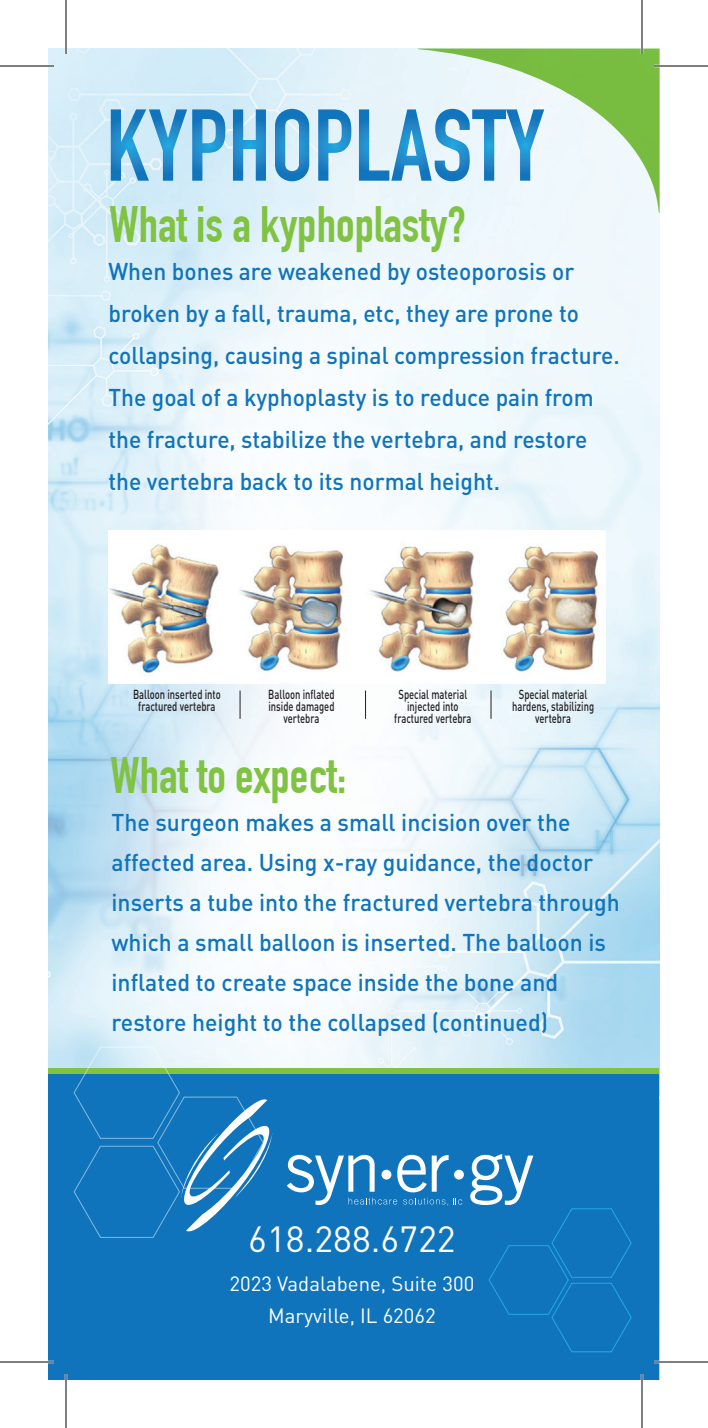
<style>
.page{position:relative;width:708px;height:1428px;background:#fff}
.page>*{position:absolute;margin:0;border:0;box-sizing:border-box;transform-origin:0 0}
.t1{font:700 50px "DIN Condensed";color:#80c241}
.t2{font:36px "DIN Pro";color:#fff}
.t3{font:500 24px/40px "DIN Pro";color:#1074bc;scale:.96 1}
.t4{font:500 24px/42px "DIN Pro";color:#1074bc;scale:.95 1}
.t5{font:20.4px/32.2px "DIN Pro";color:#fff;text-align:center}
.t6{font:500 13px/12px "DIN Pro";color:#231f20;text-align:center;scale:.72 1}
</style>
<div class="page">
<img style="left:48px;top:48px;width:612px;height:1332px">
<svg style="left:111px;top:109px;width:114px;height:72px;background:#7bbae0"></svg>
<svg style="left:233px;top:109px;width:33px;height:72px;background:#5ba7d7"></svg>
<svg style="left:275px;top:109px;width:34px;height:72px;background:#63a9d7"></svg>
<svg style="left:318px;top:109px;width:33px;height:72px;background:#77b6dd"></svg>
<div style="left:48px;top:1074px;width:611px;height:306px;background:#1074bc"></div>
<svg style="left:74px;top:1047px;width:202px;height:191px"></svg>
<svg style="left:470px;top:1154px;width:162px;height:198px"></svg>
<svg style="left:454px;top:1170px;width:10px;height:10px"></svg>
<svg style="left:287px;top:1155px;width:175px;height:51px"></svg>
<svg style="left:359px;top:49px;width:301px;height:164px;background:#bbddce"></svg>
<img style="left:109px;top:530px;width:497px;height:153px">
<svg style="left:240px;top:691px;width:1px;height:28px"></svg>
<svg style="left:365px;top:691px;width:1px;height:28px"></svg>
<svg style="left:491px;top:691px;width:1px;height:28px"></svg>
<hr style="left:0;top:65px;width:54px;height:2px;background:#fff">
<hr style="left:654px;top:65px;width:54px;height:2px;background:#fff">
<hr style="left:0;top:1361px;width:54px;height:2px;background:#fff">
<hr style="left:654px;top:1361px;width:54px;height:2px;background:#fff">
<hr style="left:65px;top:0;width:2px;height:54px;background:#fff">
<hr style="left:65px;top:1374px;width:2px;height:54px;background:#fff">
<hr style="left:641px;top:0;width:2px;height:54px;background:#fff">
<hr style="left:641px;top:1374px;width:2px;height:54px;background:#fff">
<hr style="left:0;top:66px;width:54px;height:1px;background:#000">
<hr style="left:654px;top:66px;width:54px;height:1px;background:#000">
<hr style="left:0;top:1362px;width:54px;height:1px;background:#000">
<hr style="left:654px;top:1362px;width:54px;height:1px;background:#000">
<hr style="left:66px;top:0;width:1px;height:54px;background:#000">
<hr style="left:66px;top:1374px;width:1px;height:54px;background:#000">
<hr style="left:642px;top:0;width:1px;height:54px;background:#000">
<hr style="left:642px;top:1374px;width:1px;height:54px;background:#000">
<h1 class="t1" style="left:109px;top:195px;width:358px">What is a kyphoplasty?</h1>
<p class="t4" style="left:108px;top:250px;width:540px">When bones are weakened by osteoporosis or broken by a fall, trauma, etc, they are prone to collapsing, causing a spinal compression fracture.<br>The goal of a kyphoplasty is to reduce pain from the fracture, stabilize the vertebra, and restore the vertebra back to its normal height.</p>
<p class="t6" style="left:133px;top:688px;width:123px">Balloon inserted into fractured vertebra</p>
<p class="t6" style="left:268px;top:688px;width:94px">Balloon inflated inside damaged vertebra</p>
<p class="t6" style="left:394px;top:688px;width:109px">Special material injected into fractured vertebra</p>
<p class="t6" style="left:512px;top:688px;width:116px">Special material hardens, stabilizing vertebra</p>
<h1 class="t1" style="left:110px;top:746px;width:238px">What to expect:</h1>
<p class="t3" style="left:112px;top:802px;width:531px">The surgeon makes a small incision over the affected area. Using x-ray guidance, the doctor inserts a tube into the fractured vertebra through which a small balloon is inserted. The balloon is inflated to create space inside the bone and restore height to the collapsed (continued)</p>
<h2 class="t2" style="left:248px;top:1215px;width:209px">618.288.6722</h2>
<p class="t5" style="left:230px;top:1267px;width:246px">2023 Vadalabene, Suite 300<br>Maryville, IL 62062</p>
</div>
